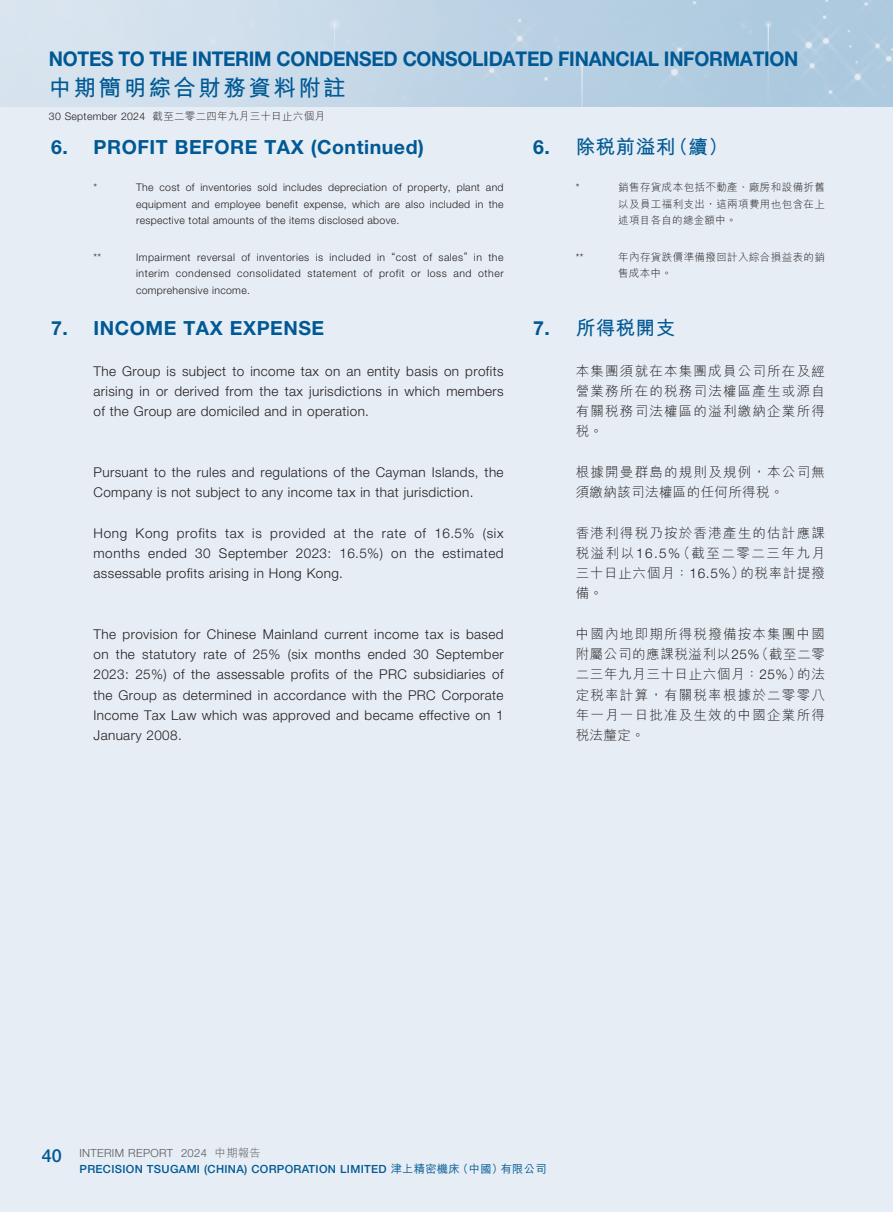
<style>
.page{position:relative;width:893px;height:1212px;background:#e6edf4}
.page>*{position:absolute;margin:0;border:0;box-sizing:border-box;transform-origin:0 0}
.t1{font:700 22.5px "M Hei HK";letter-spacing:.11em;color:#005994}
.t2{font:700 20.25px "Helvetica Neue LT Std";letter-spacing:-.015em;color:#005994;scale:.95 1}
.t3{font:700 19.5px "Helvetica Neue LT Std";letter-spacing:.03em;color:#005994}
.t4{font:700 19.5px "M Hei HK";letter-spacing:.03em;color:#005994}
.t5{font:300 13.5px/20.2px "Helvetica Neue LT Std";letter-spacing:.03em;color:#231f20;text-align:justify}
.t6{font:300 13.5px/20.2px "M Hei HK";letter-spacing:.09em;color:#231f20;text-align:justify}
.t7{font:500 11.25px/16.5px "Helvetica Neue LT Std";letter-spacing:.03em;color:#005994}
.t8{font:300 10.5px/16.5px "Helvetica Neue LT Std";letter-spacing:.03em;color:#231f20;text-align:justify}
.t9{font:300 10.5px/16.5px "M Hei HK";letter-spacing:.04em;color:#231f20;text-align:justify}
.s1{font-family:"Helvetica Neue LT Std"}
.s2{font-size:18px}
.s3{font-weight:300;color:#57585a}
.s4{font-family:"M Hei HK";font-weight:300;color:#57585a}
.s5{font-family:"M Hei HK"}
</style>
<div class="page">
<img style="left:0;top:0;width:893px;height:106px">
<h2 class="t2" style="left:49px;top:46px;width:791px">NOTES TO THE INTERIM CONDENSED CONSOLIDATED FINANCIAL INFORMATION</h2>
<h1 class="t1" style="left:49px;top:71px;width:298px">中期簡明綜合財務資料附註</h1>
<p class="t9" style="left:49px;top:108px;width:278px"><span class="s1">30 September 2024</span> 截至二零二四年九月三十日止六個月</p>
<h3 class="t3" style="left:51px;top:135px;width:374px">6. PROFIT BEFORE TAX (Continued)</h3>
<p class="t8" style="left:94px;top:179px;width:5px">*</p>
<p class="t8" style="left:136px;top:179px;width:369px">The cost of inventories sold includes depreciation of property, plant and equipment and employee benefit expense, which are also included in the respective total amounts of the items disclosed above.</p>
<p class="t8" style="left:94px;top:249px;width:9px">**</p>
<p class="t8" style="left:136px;top:249px;width:369px">Impairment reversal of inventories is included in “cost of sales” in the interim condensed consolidated statement of profit or loss and other comprehensive income.</p>
<h3 class="t3" style="left:51px;top:316px;width:275px">7. INCOME TAX EXPENSE</h3>
<p class="t5" style="left:94px;top:360px;width:412px">The Group is subject to income tax on an entity basis on profits arising in or derived from the tax jurisdictions in which members of the Group are domiciled and in operation.</p>
<p class="t5" style="left:94px;top:462px;width:412px">Pursuant to the rules and regulations of the Cayman Islands, the<br>Company is not subject to any income tax in that jurisdiction.</p>
<p class="t5" style="left:94px;top:522px;width:412px">Hong Kong profits tax is provided at the rate of 16.5% (six months ended 30 September 2023: 16.5%) on the estimated assessable profits arising in Hong Kong.</p>
<p class="t5" style="left:94px;top:624px;width:412px">The provision for Chinese Mainland current income tax is based on the statutory rate of 25% (six months ended 30 September 2023: 25%) of the assessable profits of the PRC subsidiaries of the Group as determined in accordance with the PRC Corporate Income Tax Law which was approved and became effective on 1<br>January 2008.</p>
<h3 class="t4" style="left:533px;top:133px;width:196px"><span class="s1">6.</span> 除稅前溢利（續）</h3>
<p class="t8" style="left:576px;top:179px;width:5px">*</p>
<p class="t9" style="left:618px;top:179px;width:208px">銷售存貨成本包括不動產、廠房和設備折舊以及員工福利支出，這兩項費用也包含在上述項目各自的總金額中。</p>
<p class="t8" style="left:576px;top:249px;width:9px">**</p>
<p class="t9" style="left:618px;top:248px;width:208px">年內存貨跌價準備撥回計入綜合損益表的銷售成本中。</p>
<h3 class="t4" style="left:533px;top:314px;width:144px"><span class="s1">7.</span> 所得稅開支</h3>
<p class="t6" style="left:576px;top:360px;width:251px">本集團須就在本集團成員公司所在及經營業務所在的稅務司法權區產生或源自有關稅務司法權區的溢利繳納企業所得稅。</p>
<p class="t6" style="left:576px;top:461px;width:251px">根據開曼群島的規則及規例，本公司無須繳納該司法權區的任何所得稅。</p>
<p class="t6" style="left:576px;top:522px;width:251px">香港利得稅乃按於香港產生的估計應課稅溢利以<span class="s1">16.5%</span>（截至二零二三年九月三十日止六個月：<span class="s1">16.5%</span>）的稅率計提撥備。</p>
<p class="t6" style="left:576px;top:623px;width:251px">中國內地即期所得稅撥備按本集團中國附屬公司的應課稅溢利以<span class="s1">25%</span>（截至二零二三年九月三十日止六個月：<span class="s1">25%</span>）的法定稅率計算，有關稅率根據於二零零八年一月一日批准及生效的中國企業所得稅法釐定。</p>
<p class="t7" style="left:80px;top:1144px;width:469px;text-indent:-38px"><span class="s2">40</span> <span class="s3">INTERIM REPORT 2024</span> <span class="s4">中期報告<br></span>PRECISION TSUGAMI (CHINA) CORPORATION LIMITED <span class="s5">津上精密機床（中國）有限公司</span></p>
</div>
